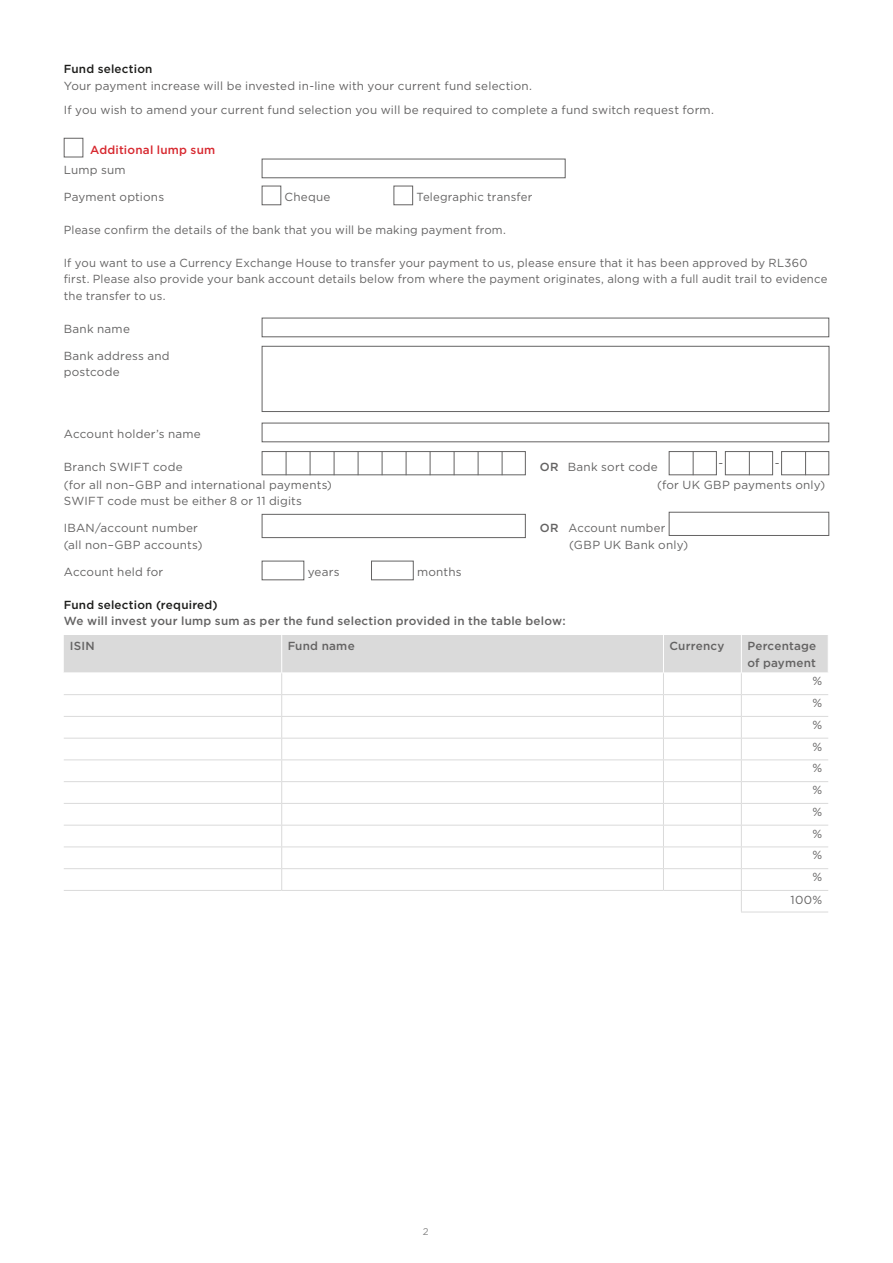
<style>
.page{position:relative;width:893px;height:1263px;background:#fff}
.page>*{position:absolute;margin:0;border:0;box-sizing:border-box;transform-origin:0 0}
.App_boxes{font:11.7px/16.5px "Gotham";letter-spacing:.02em;color:#646363}
.Body{font:500 11.7px "Gotham";letter-spacing:.02em;color:#646363}
.Table_header_large{font:500 11.7px/16.5px "Gotham";letter-spacing:.02em;color:#646363}
.Subheadline_3{font:500 11.7px "Gotham";letter-spacing:.02em;color:#1d1d1b}
.Subheadline_2{font:500 11.7px "Gotham";letter-spacing:.02em;color:#d7282f}
.Table_body_large{font:11.7px "Gotham";color:#646363}
.Body-2{font:11.7px "Gotham";color:#646363}
.t1{font:9.75px "Gotham";color:#878787}
.s1{font-weight:500}
</style>
<div class="page">
<div style="left:64px;top:138px;width:19px;height:19px;background:#fff;border:1px solid #646363"></div>
<div style="left:262px;top:159px;width:304px;height:19px;background:#fff;border:1px solid #646363"></div>
<div style="left:262px;top:186px;width:19px;height:19px;background:#fff;border:1px solid #646363"></div>
<div style="left:393px;top:186px;width:20px;height:19px;background:#fff;border:1px solid #646363"></div>
<div style="left:262px;top:318px;width:567px;height:19px;background:#fff;border:1px solid #646363"></div>
<div style="left:262px;top:346px;width:567px;height:66px;background:#fff;border:1px solid #646363"></div>
<div style="left:262px;top:423px;width:567px;height:19px;background:#fff;border:1px solid #646363"></div>
<div style="left:262px;top:451px;width:264px;height:24px;background:#fff;border:1px solid #646363"></div>
<svg style="left:286px;top:451px;width:1px;height:24px"></svg>
<svg style="left:310px;top:451px;width:1px;height:24px"></svg>
<svg style="left:334px;top:451px;width:1px;height:24px"></svg>
<svg style="left:358px;top:451px;width:1px;height:24px"></svg>
<svg style="left:382px;top:451px;width:1px;height:24px"></svg>
<svg style="left:406px;top:451px;width:1px;height:24px"></svg>
<svg style="left:430px;top:451px;width:1px;height:24px"></svg>
<svg style="left:454px;top:451px;width:1px;height:24px"></svg>
<svg style="left:478px;top:451px;width:1px;height:24px"></svg>
<svg style="left:502px;top:451px;width:1px;height:24px"></svg>
<div style="left:669px;top:451px;width:48px;height:24px;background:#fff;border:1px solid #646363"></div>
<svg style="left:693px;top:451px;width:1px;height:24px"></svg>
<div style="left:725px;top:451px;width:48px;height:24px;background:#fff;border:1px solid #646363"></div>
<svg style="left:749px;top:451px;width:1px;height:24px"></svg>
<div style="left:781px;top:451px;width:48px;height:24px;background:#fff;border:1px solid #646363"></div>
<svg style="left:805px;top:451px;width:1px;height:24px"></svg>
<div style="left:262px;top:514px;width:264px;height:24px;background:#fff;border:1px solid #646363"></div>
<div style="left:669px;top:512px;width:160px;height:24px;background:#fff;border:1px solid #646363"></div>
<div style="left:262px;top:561px;width:42px;height:19px;background:#fff;border:1px solid #646363"></div>
<div style="left:371px;top:561px;width:43px;height:19px;background:#fff;border:1px solid #646363"></div>
<svg style="left:64px;top:635px;width:764px;height:277px"></svg>
<hr style="left:741px;top:912px;width:87px;height:1px;background:#dadada">
<hr style="left:741px;top:694px;width:87px;height:1px;background:#dadada">
<hr style="left:741px;top:716px;width:87px;height:1px;background:#dadada">
<hr style="left:741px;top:738px;width:87px;height:1px;background:#dadada">
<hr style="left:741px;top:759px;width:87px;height:1px;background:#dadada">
<hr style="left:741px;top:781px;width:87px;height:1px;background:#dadada">
<hr style="left:64px;top:890px;width:218px;height:1px;background:#dadada">
<hr style="left:282px;top:890px;width:381px;height:1px;background:#dadada">
<hr style="left:663px;top:890px;width:78px;height:1px;background:#dadada">
<hr style="left:741px;top:890px;width:87px;height:1px;background:#dadada">
<p class="Subheadline_3" style="left:64px;top:61px;width:90px">Fund selection</p>
<p class="App_boxes" style="left:64px;top:77px;width:470px">Your payment increase will be invested in-line with your current fund selection.</p>
<p class="App_boxes" style="left:64px;top:102px;width:652px">If you wish to amend your current fund selection you will be required to complete a fund switch request form.</p>
<p class="Subheadline_2" style="left:90px;top:142px;width:127px">Additional lump sum</p>
<p class="App_boxes" style="left:64px;top:161px;width:63px">Lump sum</p>
<p class="App_boxes" style="left:64px;top:188px;width:102px">Payment options</p>
<p class="App_boxes" style="left:285px;top:188px;width:47px">Cheque</p>
<p class="App_boxes" style="left:416px;top:188px;width:117px">Telegraphic transfer</p>
<p class="App_boxes" style="left:64px;top:221px;width:444px">Please confirm the details of the bank that you will be making payment from.</p>
<p class="App_boxes" style="left:64px;top:254px;width:765px">If you want to use a Currency Exchange House to transfer your payment to us, please ensure that it has been approved by RL360 first. Please also provide your bank account details below from where the payment originates, along with a full audit trail to evidence the transfer to us.</p>
<p class="App_boxes" style="left:64px;top:320px;width:68px">Bank name</p>
<p class="App_boxes" style="left:64px;top:347px;width:107px">Bank address and postcode</p>
<p class="App_boxes" style="left:64px;top:425px;width:139px">Account holder’s name</p>
<p class="App_boxes" style="left:64px;top:458px;width:120px">Branch SWIFT code</p>
<p class="App_boxes" style="left:540px;top:458px;width:120px"><span class="s1">OR</span> Bank sort code</p>
<p class="Body-2" style="left:718px;top:455px;width:6px">-</p>
<p class="Body-2" style="left:775px;top:455px;width:6px">-</p>
<p class="App_boxes" style="left:64px;top:476px;width:270px">(for all non–GBP and international payments)</p>
<p class="App_boxes" style="left:657px;top:476px;width:170px">(for UK GBP payments only)</p>
<p class="App_boxes" style="left:64px;top:493px;width:240px">SWIFT code must be either 8 or 11 digits</p>
<p class="App_boxes" style="left:64px;top:520px;width:136px">IBAN/account number</p>
<p class="App_boxes" style="left:540px;top:520px;width:127px"><span class="s1">OR</span> Account number</p>
<p class="App_boxes" style="left:64px;top:536px;width:140px">(all non–GBP accounts)</p>
<p class="App_boxes" style="left:569px;top:536px;width:120px">(GBP UK Bank only)</p>
<p class="App_boxes" style="left:64px;top:563px;width:101px">Account held for</p>
<p class="App_boxes" style="left:308px;top:563px;width:33px">years</p>
<p class="App_boxes" style="left:417px;top:563px;width:46px">months</p>
<p class="Subheadline_3" style="left:64px;top:597px;width:155px">Fund selection (required)</p>
<p class="Body" style="left:64px;top:613px;width:503px">We will invest your lump sum as per the fund selection provided in the table below:</p>
<p class="Table_header_large" style="left:70px;top:638px;width:26px">ISIN</p>
<p class="Table_header_large" style="left:288px;top:638px;width:69px">Fund name</p>
<p class="Table_header_large" style="left:669px;top:638px;width:56px">Currency</p>
<p class="Table_header_large" style="left:747px;top:638px;width:71px">Percentage of payment</p>
<p class="Table_body_large" style="left:812px;top:674px;width:11px">%</p>
<p class="Table_body_large" style="left:812px;top:695px;width:11px">%</p>
<p class="Table_body_large" style="left:812px;top:717px;width:11px">%</p>
<p class="Table_body_large" style="left:812px;top:739px;width:11px">%</p>
<p class="Table_body_large" style="left:812px;top:761px;width:11px">%</p>
<p class="Table_body_large" style="left:812px;top:782px;width:11px">%</p>
<p class="Table_body_large" style="left:812px;top:804px;width:11px">%</p>
<p class="Table_body_large" style="left:812px;top:826px;width:11px">%</p>
<p class="Table_body_large" style="left:812px;top:848px;width:11px">%</p>
<p class="Table_body_large" style="left:812px;top:869px;width:11px">%</p>
<p class="Table_body_large" style="left:790px;top:893px;width:33px">100%</p>
<p class="t1" style="left:423px;top:1225px;width:7px">2</p>
</div>
